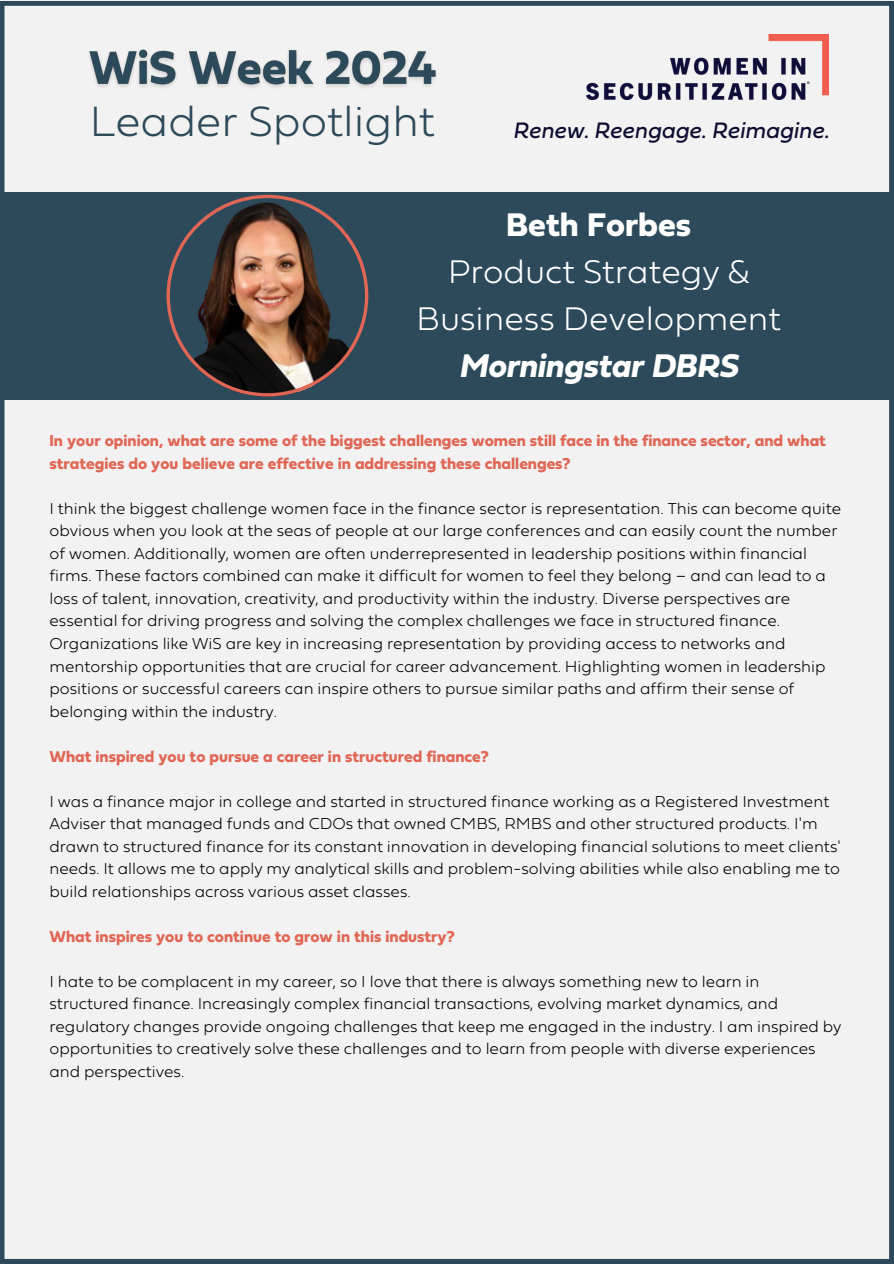
<style>
.page{position:relative;width:894px;height:1264px;background:#fff}
.page>*{position:absolute;margin:0;border:0;box-sizing:border-box;transform-origin:0 0}
.t1{font:100 44.1px "Fieldwork Geo";color:#2d4a5b}
.t2{font:100 34.2px/47.2px "Fieldwork Geo";color:#fff;text-align:center}
.t3{font:italic 23.25px "Fieldwork Hum";color:#0f0d31}
.t4{font:100 16.5px/22.5px "Fieldwork Geo";color:#000}
.t5{font:700 16.5px/22.5px "Fieldwork Geo";color:#e06655}
.s1{font-weight:700}
.s2{font-family:"Fieldwork Hum";font-weight:700;font-style:italic}
</style>
<div class="page">
<div style="left:0;top:1px;width:893px;height:1261px;background:#f2f2f2"></div>
<div style="left:0;top:192px;width:893px;height:207px;background:#2d4a5b"></div>
<img style="left:586px;top:35px;width:242px;height:65px">
<svg style="left:166px;top:195px;width:202px;height:201px"></svg>
<img style="left:82px;top:39px;width:360px;height:55px">
<h4 class="t1" style="left:89px;top:95px;width:347px">Leader Spotlight</h4>
<h2 class="t3" style="left:512px;top:116px;width:317px">Renew. Reengage. Reimagine.</h2>
<p class="t2" style="left:416px;top:200px;width:366px"><span class="s1">Beth Forbes<br></span>Product Strategy &amp;<br>Business Development<br><span class="s2">Morningstar DBRS</span></p>
<h3 class="t5" style="left:49px;top:429px;width:777px">In your opinion, what are some of the biggest challenges women still face in the finance sector, and what strategies do you believe are effective in addressing these challenges?</h3>
<p class="t4" style="left:49px;top:497px;width:793px">I think the biggest challenge women face in the finance sector is representation. This can become quite obvious when you look at the seas of people at our large conferences and can easily count the number of women. Additionally, women are often underrepresented in leadership positions within financial firms. These factors combined can make it difficult for women to feel they belong – and can lead to a loss of talent, innovation, creativity, and productivity within the industry. Diverse perspectives are essential for driving progress and solving the complex challenges we face in structured finance.</p>
<h2 class="t4" style="left:49px;top:632px;width:777px">Organizations like WiS are key in increasing representation by providing access to networks and mentorship opportunities that are crucial for career advancement. Highlighting women in leadership positions or successful careers can inspire others to pursue similar paths and affirm their sense of belonging within the industry.</h2>
<h4 class="t5" style="left:49px;top:744px;width:441px">What inspired you to pursue a career in structured finance?</h4>
<p class="t4" style="left:49px;top:789px;width:792px">I was a finance major in college and started in structured finance working as a Registered Investment Adviser that managed funds and CDOs that owned CMBS, RMBS and other structured products. I'm drawn to structured finance for its constant innovation in developing financial solutions to meet clients' needs. It allows me to apply my analytical skills and problem-solving abilities while also enabling me to build relationships across various asset classes.</p>
<p class="t5" style="left:49px;top:924px;width:406px">What inspires you to continue to grow in this industry?</p>
<h4 class="t4" style="left:49px;top:969px;width:793px">I hate to be complacent in my career, so I love that there is always something new to learn in structured finance. Increasingly complex financial transactions, evolving market dynamics, and regulatory changes provide ongoing challenges that keep me engaged in the industry. I am inspired by opportunities to creatively solve these challenges and to learn from people with diverse experiences and perspectives.</h4>
</div>
